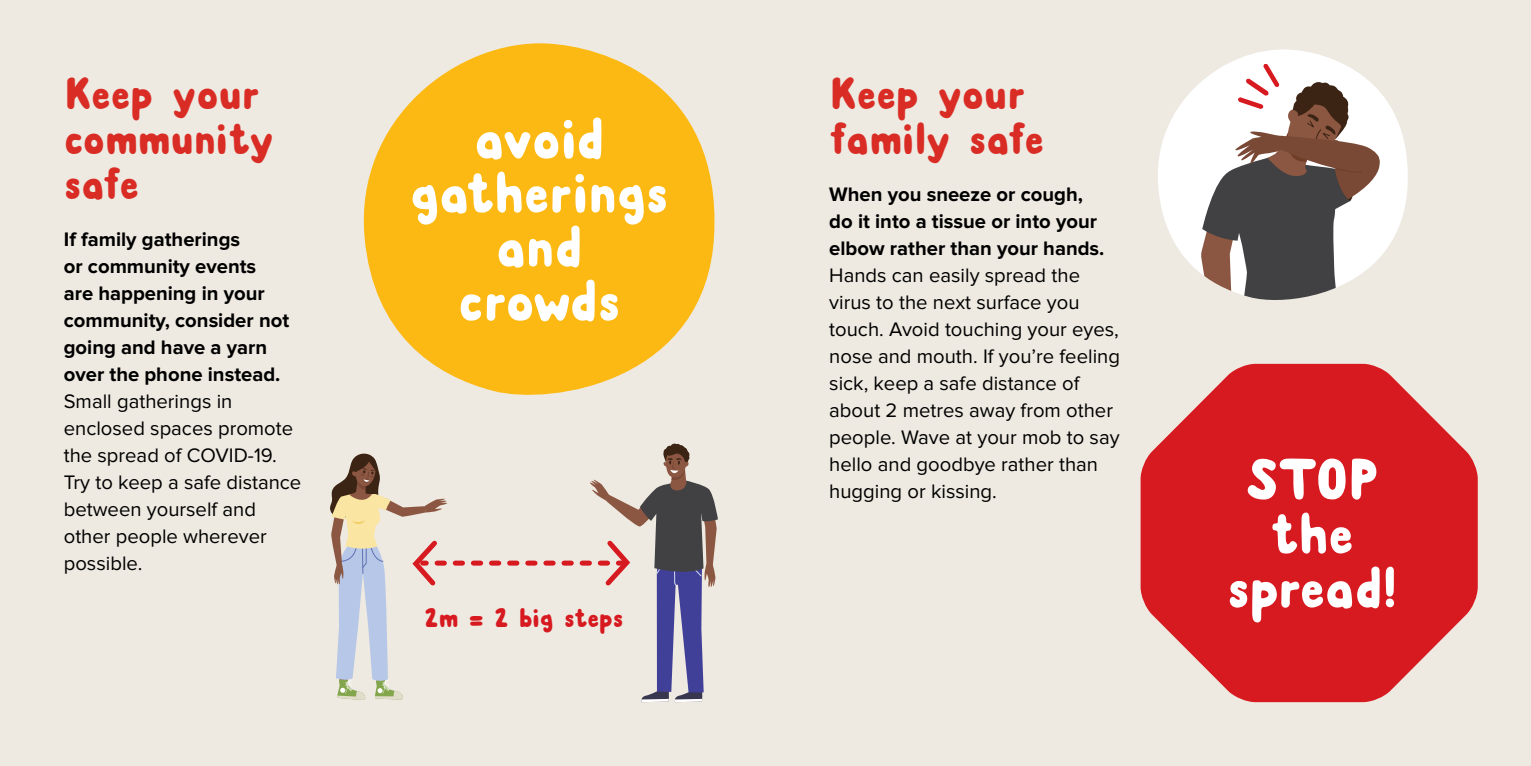
<style>
.page{position:relative;width:1531px;height:766px;background:#fff}
.page>*{position:absolute;margin:0;border:0;box-sizing:border-box;transform-origin:0 0}
.t1{font:58.5px/54px "Albus";letter-spacing:-.015em;color:#fff;text-align:center}
.t2{font:45px/45px "Albus";letter-spacing:-.01em;color:#d92c25}
.t3{font:27px "Albus";letter-spacing:-.005em;color:#d71920}
.t4{font:20.25px/27px "Proxima Nova";color:#000}
.t5{font:700 20.25px/27px "Proxima Nova";color:#000}
</style>
<div class="page">
<div style="left:765px;top:0;width:766px;height:765px;background:#eeeae1"></div>
<div style="left:0;top:0;width:765px;height:765px;background:#eeeae1"></div>
<svg style="left:1140px;top:364px;width:337px;height:338px;fill:#d71920"></svg>
<svg style="left:363px;top:43px;width:352px;height:352px;fill:#fdb913"></svg>
<svg style="left:1158px;top:49px;width:250px;height:224px;fill:#fff"></svg>
<svg style="left:1201px;top:64px;width:179px;height:236px;background:#a29693"></svg>
<svg style="left:330px;top:443px;width:388px;height:259px"></svg>
<h2 class="t2" style="left:64px;top:71px;width:212px">Keep your community safe</h2>
<p class="t5" style="left:64px;top:227px;width:227px">If family gatherings<br>or community events are happening in your community, consider not going and have a yarn over the phone instead.</p>
<p class="t4" style="left:64px;top:389px;width:239px">Small gatherings in enclosed spaces promote the spread of COVID-19.<br>Try to keep a safe distance between yourself and other people wherever possible.</p>
<h1 class="t1" style="left:410px;top:112px;width:260px">avoid gatherings and crowds</h1>
<h3 class="t3" style="left:425px;top:601px;width:200px">2m = 2 big steps</h3>
<h2 class="t2" style="left:829px;top:71px;width:216px">Keep your family safe</h2>
<p class="t5" style="left:829px;top:182px;width:277px">When you sneeze or cough, do it into a tissue or into your elbow rather than your hands.</p>
<p class="t4" style="left:829px;top:263px;width:292px">Hands can easily spread the virus to the next surface you touch. Avoid touching your eyes, nose and mouth. If you’re feeling sick, keep a safe distance of about 2 metres away from other people. Wave at your mob to say hello and goodbye rather than hugging or kissing.</p>
<h1 class="t1" style="left:1227px;top:453px;width:172px">STOP the spread!</h1>
</div>
